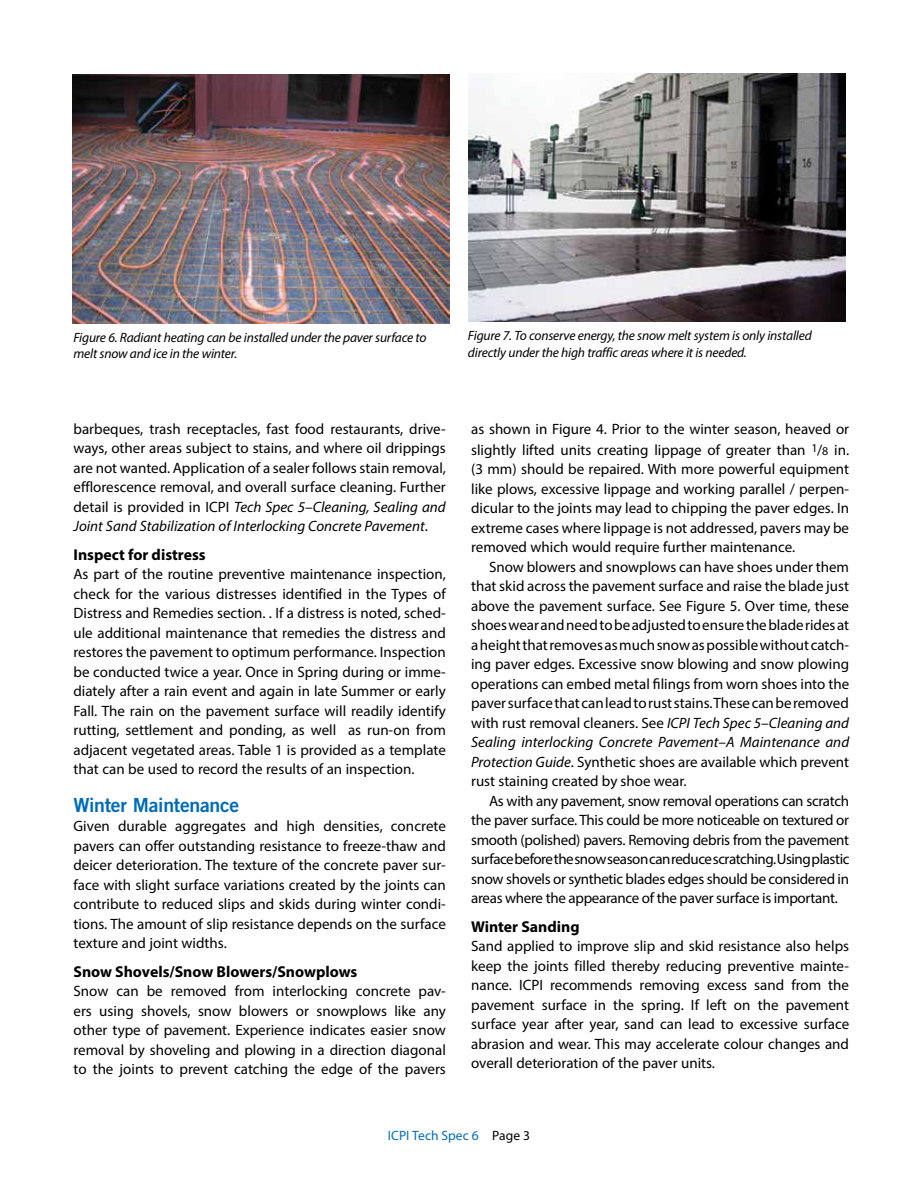
<style>
.page{position:relative;width:918px;height:1188px;background:#fff}
.page>*{position:absolute;margin:0;border:0;box-sizing:border-box;transform-origin:0 0}
.t1{font:19.5px "Trade Gothic Bold Two";letter-spacing:-.015em;color:#006cb7}
.t2{font:700 15.75px "Myriad Pro";color:#000}
.t3{font:15px/19.5px "Myriad Pro";color:#000;text-align:justify}
.t4{font:italic 13.5px/16.5px "Myriad Pro";letter-spacing:-.015em;color:#000}
.t5{font:13.5px "Myriad Pro";color:#006cb7}
.s1{font-style:italic}
.s2{font-size:12px}
.s3{color:#000}
</style>
<div class="page">
<img style="left:72px;top:75px;width:377px;height:249px">
<img style="left:468px;top:73px;width:378px;height:249px">
<p class="t4" style="left:74px;top:329px;width:355px">Figure 6. Radiant heating can be installed under the paver surface to melt snow and ice in the winter.</p>
<p class="t4" style="left:468px;top:327px;width:345px">Figure 7. To conserve energy, the snow melt system is only installed directly under the high traffic areas where it is needed.</p>
<p class="t3" style="left:74px;top:419px;width:374px">barbeques, trash receptacles, fast food restaurants, drive&shy;ways, other areas subject to stains, and where oil drippings are not wanted. Application of a sealer follows stain removal, efflorescence removal, and overall surface cleaning. Further detail is provided in ICPI <span class="s1">Tech Spec 5–Cleaning, Sealing and Joint Sand Stabilization of Interlocking Concrete Pavement</span>.</p>
<p class="t2" style="left:74px;top:544px;width:134px">Inspect for distress</p>
<p class="t3" style="left:74px;top:564px;width:374px">As part of the routine preventive maintenance inspection, check for the various distresses identified in the Types of Distress and Remedies section. . If a distress is noted, sched&shy;ule additional maintenance that remedies the distress and restores the pavement to optimum performance. Inspection be conducted twice a year. Once in Spring during or imme&shy;diately after a rain event and again in late Summer or early Fall. The rain on the pavement surface will readily identify rutting, settlement and ponding, as well as run-on from adjacent vegetated areas. Table 1 is provided as a template that can be used to record the results of an inspection.</p>
<h1 class="t1" style="left:74px;top:793px;width:167px">Winter Maintenance</h1>
<p class="t3" style="left:74px;top:816px;width:374px">Given durable aggregates and high densities, concrete pavers can offer outstanding resistance to freeze-thaw and deicer deterioration. The texture of the concrete paver sur&shy;face with slight surface variations created by the joints can contribute to reduced slips and skids during winter condi&shy;tions. The amount of slip resistance depends on the surface texture and joint widths.</p>
<p class="t2" style="left:74px;top:961px;width:285px">Snow Shovels/Snow Blowers/Snowplows</p>
<p class="t3" style="left:74px;top:981px;width:374px">Snow can be removed from interlocking concrete pav&shy;ers using shovels, snow blowers or snowplows like any other type of pavement. Experience indicates easier snow removal by shoveling and plowing in a direction diagonal to the joints to prevent catching the edge of the pavers</p>
<p class="t3" style="left:471px;top:418px;width:380px;line-height:21px">as shown in Figure 4. Prior to the winter season, heaved or slightly lifted units creating lippage of greater than <sup>1</sup>/<span class="s2">8</span> in.</p>
<p class="t3" style="left:471px;top:459px;width:380px">(3 mm) should be repaired. With more powerful equipment like plows, excessive lippage and working parallel / perpen&shy;dicular to the joints may lead to chipping the paver edges. In extreme cases where lippage is not addressed, pavers may be removed which would require further maintenance.</p>
<p class="t3" style="left:471px;top:557px;width:380px;text-indent:18px">Snow blowers and snowplows can have shoes under them that skid across the pavement surface and raise the blade just above the pavement surface. See Figure 5. Over time, these shoes wear and need to be adjusted to ensure the blade rides at a height that removes as much snow as possible without catch&shy;ing paver edges. Excessive snow blowing and snow plowing operations can embed metal filings from worn shoes into the paver surface that can lead to rust stains. These can be removed with rust removal cleaners. See <span class="s1">ICPI Tech Spec 5–Cleaning and Sealing interlocking Concrete Pavement–A Maintenance and Protection Guide</span>. Synthetic shoes are available which prevent rust staining created by shoe wear.</p>
<p class="t3" style="left:471px;top:791px;width:380px;text-indent:18px">As with any pavement, snow removal operations can scratch the paver surface. This could be more noticeable on textured or smooth (polished) pavers. Removing debris from the pavement surface before the snow season can reduce scratching. Using plastic snow shovels or synthetic blades edges should be considered in areas where the appearance of the paver surface is important.</p>
<p class="t2" style="left:471px;top:916px;width:110px">Winter Sanding</p>
<p class="t3" style="left:471px;top:936px;width:380px">Sand applied to improve slip and skid resistance also helps keep the joints filled thereby reducing preventive mainte&shy;nance. ICPI recommends removing excess sand from the pavement surface in the spring. If left on the pavement surface year after year, sand can lead to excessive surface abrasion and wear. This may accelerate colour changes and overall deterioration of the paver units.</p>
<p class="t5" style="left:388px;top:1127px;width:144px">ICPI Tech Spec 6 <span class="s3">Page 3</span></p>
</div>
